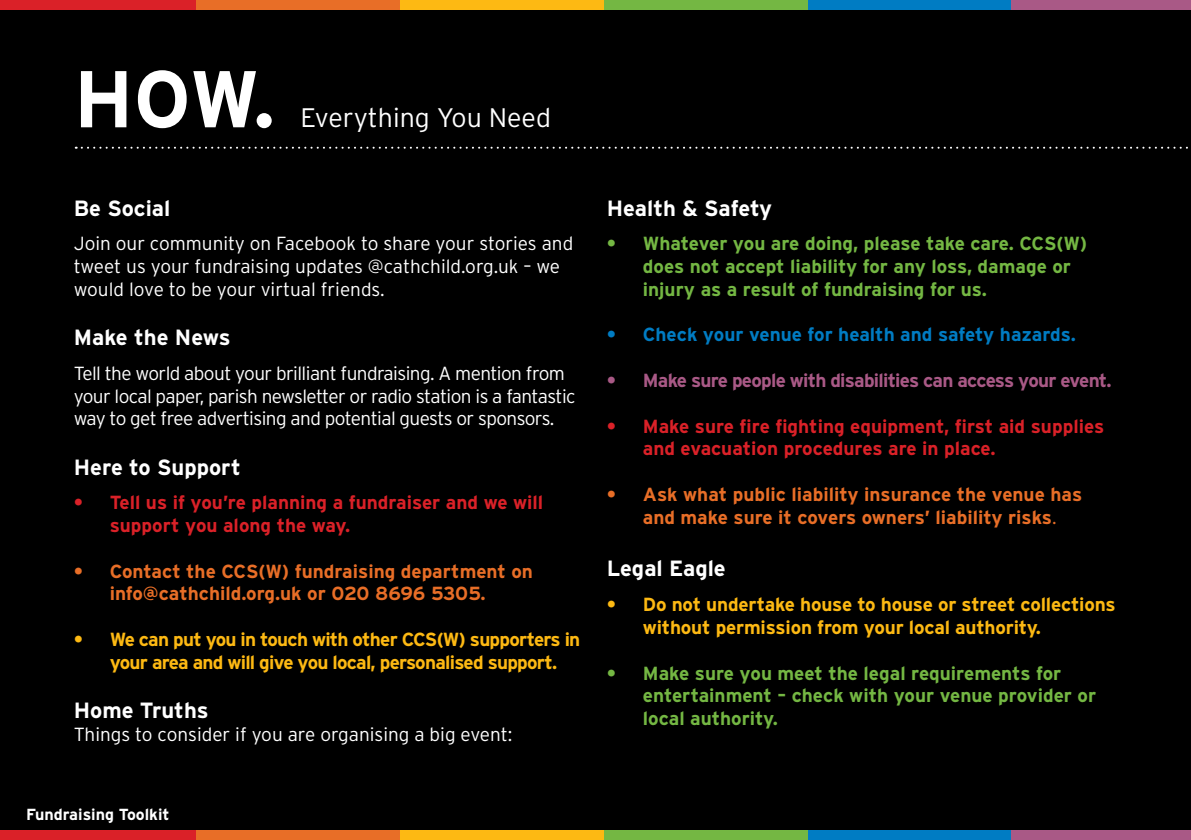
<style>
.page{position:relative;width:1191px;height:840px;background:#fff}
.page>*{position:absolute;margin:0;border:0;box-sizing:border-box;transform-origin:0 0}
.t1{font:700 80.2px "Interstate";color:#fff}
.t2{font:300 26.8px "Interstate";color:#fff}
.t3{font:700 22px "Interstate";color:#fff}
.t4{font:700 19px/22.8px "Interstate";color:#74b743}
.t5{font:300 19px/22.8px "Interstate";color:#fff}
.t6{font:300 19px/22.8px "Interstate";letter-spacing:-.03em;color:#fff}
.t7{font:700 19px/22.8px "Interstate";color:#e86e27;text-align:center}
.t8{font:700 19px/22.8px "Interstate";color:#da2128}
.t9{font:700 19px/22.8px "Interstate";letter-spacing:-.03em;color:#fdb913}
.t10{font:700 19px/22.8px "Interstate";letter-spacing:-.01em;color:#fdb913}
.t11{font:700 19px "Interstate";letter-spacing:-.04em;color:#a95986}
.t12{font:700 19px "Interstate";color:#007cc3}
.t13{font:700 16px "Interstate";color:#fff}
.s1{font-weight:300}
</style>
<div class="page">
<div style="left:0;top:0;width:1191px;height:838px;background:#000"></div>
<div style="left:0;top:829px;width:196px;height:10px;background:#da2128"></div>
<div style="left:196px;top:829px;width:204px;height:10px;background:#e86e27"></div>
<div style="left:400px;top:829px;width:204px;height:10px;background:#fdb913"></div>
<div style="left:604px;top:829px;width:204px;height:10px;background:#74b743"></div>
<div style="left:808px;top:829px;width:204px;height:10px;background:#007cc3"></div>
<div style="left:1012px;top:829px;width:179px;height:10px;background:#a95986"></div>
<div style="left:0;top:0;width:196px;height:9px;background:#da2128"></div>
<div style="left:196px;top:0;width:204px;height:9px;background:#e86e27"></div>
<div style="left:400px;top:0;width:204px;height:9px;background:#fdb913"></div>
<div style="left:604px;top:0;width:204px;height:9px;background:#74b743"></div>
<div style="left:808px;top:0;width:204px;height:9px;background:#007cc3"></div>
<div style="left:1012px;top:0;width:179px;height:9px;background:#a95986"></div>
<svg style="left:76px;top:147px;width:1112px;height:2px"></svg>
<h1 class="t1" style="left:74px;top:54px;width:203px">HOW.</h1>
<h2 class="t2" style="left:300px;top:103px;width:252px">Everything You Need</h2>
<p class="t3" style="left:74px;top:195px;width:98px">Be Social</p>
<p class="t5" style="left:74px;top:232px;width:501px">Join our community on Facebook to share your stories and tweet us your fundraising updates @cathchild.org.uk – we would love to be your virtual friends.</p>
<p class="t3" style="left:74px;top:325px;width:158px">Make the News</p>
<p class="t6" style="left:74px;top:361px;width:503px">Tell the world about your brilliant fundraising. A mention from your local paper, parish newsletter or radio station is a fantastic way to get free advertising and potential guests or sponsors.</p>
<p class="t3" style="left:74px;top:454px;width:169px">Here to Support</p>
<p class="t8" style="left:110px;top:491px;width:435px;text-indent:-36px">• Tell us if you’re planning a fundraiser and we will support you along the way.</p>
<p class="t7" style="left:74px;top:559px;width:461px">• Contact the CCS(W) fundraising department on info@cathchild.org.uk or 020 8696 5305.</p>
<p class="t9" style="left:110px;top:627px;width:472px;text-indent:-36px">• We can put you in touch with other CCS(W) supporters in your area and will give you local, personalised support.</p>
<p class="t3" style="left:74px;top:697px;width:136px">Home Truths</p>
<p class="t5" style="left:74px;top:722px;width:440px">Things to consider if you are organising a big event:</p>
<p class="t13" style="left:26px;top:804px;width:145px">Fundraising Toolkit</p>
<p class="t3" style="left:607px;top:195px;width:167px">Health &amp; Safety</p>
<p class="t4" style="left:643px;top:232px;width:446px;text-indent:-36px">• Whatever you are doing, please take care. CCS(W) does not accept liability for any loss, damage or injury as a result of fundraising for us.</p>
<p class="t12" style="left:607px;top:324px;width:470px">• Check your venue for health and safety hazards.</p>
<p class="t11" style="left:607px;top:369px;width:506px">• Make sure people with disabilities can access your event.</p>
<p class="t8" style="left:643px;top:414px;width:463px;text-indent:-36px">• Make sure fire fighting equipment, first aid supplies and evacuation procedures are in place.</p>
<p class="t7" style="left:607px;top:482px;width:477px">• Ask what public liability insurance the venue has and make sure it covers owners’ liability risks<span class="s1">.</span></p>
<p class="t3" style="left:607px;top:556px;width:120px">Legal Eagle</p>
<p class="t10" style="left:643px;top:592px;width:474px;text-indent:-36px">• Do not undertake house to house or street collections without permission from your local authority.</p>
<p class="t4" style="left:643px;top:661px;width:455px;text-indent:-36px">• Make sure you meet the legal requirements for entertainment – check with your venue provider or local authority.</p>
</div>
